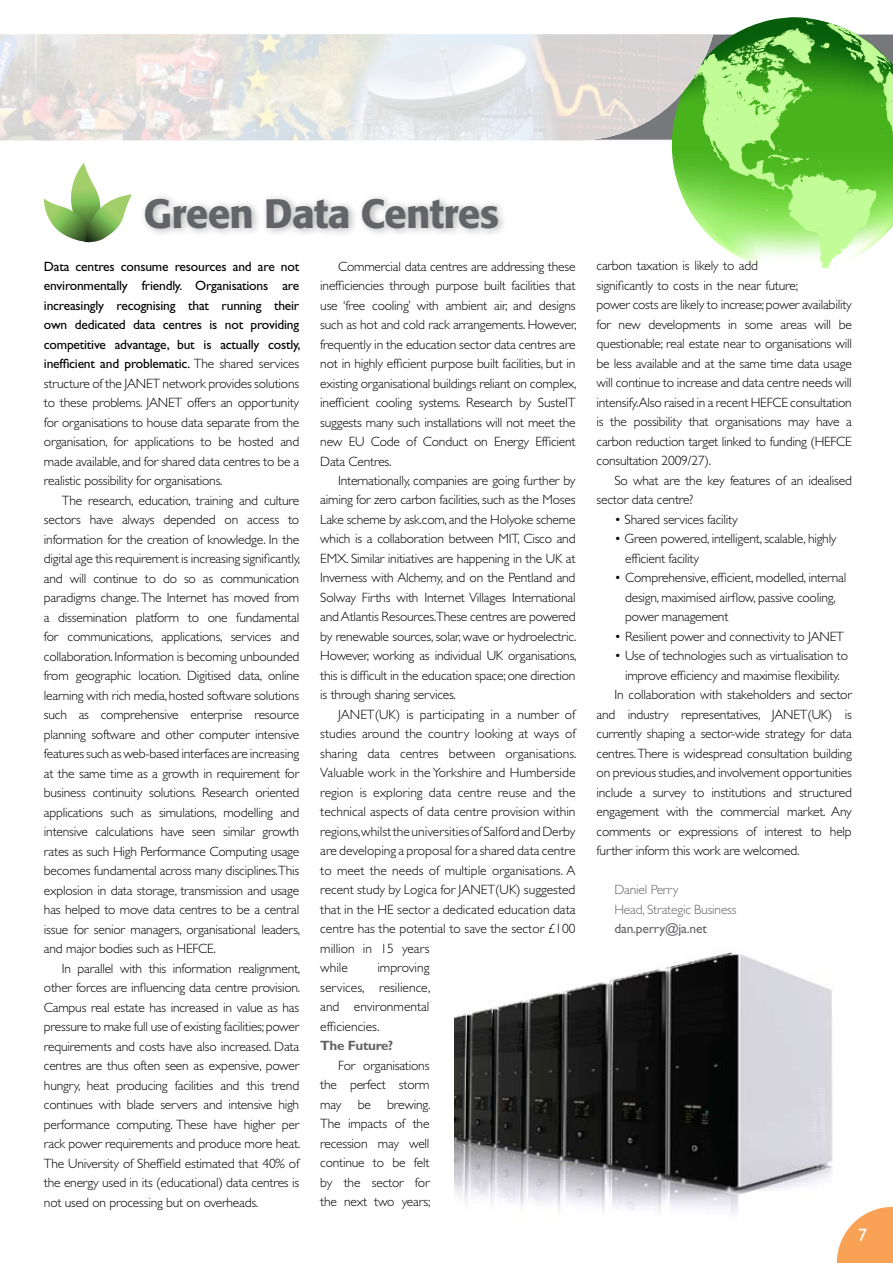
<style>
.page{position:relative;width:893px;height:1263px;background:#fff}
.page>*{position:absolute;margin:0;border:0;box-sizing:border-box;transform-origin:0 0}
.t1{font:500 40.5px "Formata";letter-spacing:-.02em;color:#636467}
.t2{font:18px "Gill Sans";color:#fff}
.t3{font:300 13.5px/19.5px "Gill Sans";letter-spacing:-.015em;color:#000;text-align:justify}
.t4{font:300 13.5px/19.5px "Gill Sans";letter-spacing:-.015em;color:#636467}
.t5{font:13.5px "Gill Sans";letter-spacing:-.015em;color:#636467}
.t6{font:700 13.5px "Gill Sans";letter-spacing:-.025em;color:#636467}
.s1{font-weight:400}
</style>
<div class="page">
<svg style="left:837px;top:1207px;width:56px;height:56px"></svg>
<div style="left:139px;top:192px;width:754px;height:166px;background:#000;opacity:.31"></div>
<svg style="left:672px;top:20px;width:221px;height:248px;background:#7dc65f"></svg>
<svg style="left:681px;top:158px;width:172px;height:111px"></svg>
<svg style="left:44px;top:163px;width:87px;height:80px"></svg>
<svg style="left:0;top:34px;width:713px;height:106px;background:#dfe0da"></svg>
<img style="left:454px;top:950px;width:379px;height:264px">
<h1 class="t1" style="left:143px;top:188px;width:357px">Green Data Centres</h1>
<p class="t3" style="left:44px;top:257px;width:258px"><span class="s1">Data centres consume resources and are not environmentally friendly. Organisations are increasingly recognising that running their own dedicated data centres is not providing competitive advantage, but is actually costly, inefficient and problematic.</span> The shared services structure of the JANET network provides solutions to these problems. JANET offers an opportunity for organisations to house data separate from the organisation, for applications to be hosted and made available, and for shared data centres to be a realistic possibility for organisations.</p>
<p class="t3" style="left:44px;top:491px;width:258px;text-indent:18px">The research, education, training and culture sectors have always depended on access to information for the creation of knowledge. In the digital age this requirement is increasing significantly, and will continue to do so as communication paradigms change. The Internet has moved from a dissemination platform to one fundamental for communications, applications, services and collaboration. Information is becoming unbounded from geographic location. Digitised data, online learning with rich media, hosted software solutions such as comprehensive enterprise resource planning software and other computer intensive features such as web-based interfaces are increasing at the same time as a growth in requirement for business continuity solutions. Research oriented applications such as simulations, modelling and intensive calculations have seen similar growth rates as such High Performance Computing usage becomes fundamental across many disciplines.This explosion in data storage, transmission and usage has helped to move data centres to be a central issue for senior managers, organisational leaders, and major bodies such as HEFCE.</p>
<p class="t3" style="left:44px;top:958px;width:258px;text-indent:18px">In parallel with this information realignment, other forces are influencing data centre provision.<br>Campus real estate has increased in value as has pressure to make full use of existing facilities; power requirements and costs have also increased. Data centres are thus often seen as expensive, power hungry, heat producing facilities and this trend continues with blade servers and intensive high performance computing. These have higher per rack power requirements and produce more heat.<br>The University of Sheffield estimated that 40% of the energy used in its (educational) data centres is not used on processing but on overheads.</p>
<p class="t3" style="left:320px;top:256px;width:258px;text-indent:18px">Commercial data centres are addressing these inefficiencies through purpose built facilities that use ‘free cooling’ with ambient air, and designs such as hot and cold rack arrangements. However, frequently in the education sector data centres are not in highly efficient purpose built facilities, but in existing organisational buildings reliant on complex, inefficient cooling systems. Research by SusteIT suggests many such installations will not meet the new EU Code of Conduct on Energy Efficient Data Centres.</p>
<p class="t3" style="left:320px;top:471px;width:258px;text-indent:18px">Internationally, companies are going further by aiming for zero carbon facilities, such as the Moses Lake scheme by ask.com, and the Holyoke scheme which is a collaboration between MIT, Cisco and EMX. Similar initiatives are happening in the UK at Inverness with Alchemy, and on the Pentland and Solway Firths with Internet Villages International and Atlantis Resources.These centres are powered by renewable sources, solar, wave or hydroelectric.<br>However, working as individual UK organisations, this is difficult in the education space; one direction is through sharing services.</p>
<p class="t3" style="left:320px;top:705px;width:258px;text-align:left;text-indent:18px">JANET(UK) is participating in a number of studies around the country looking at ways of sharing data centres between organisations.<br>Valuable work in the Yorkshire and Humberside region is exploring data centre reuse and the technical aspects of data centre provision within regions,whilst the universities of Salford and Derby are developing a proposal for a shared data centre to meet the needs of multiple organisations. A recent study by Logica for JANET(UK) suggested that in the HE sector a dedicated education data centre has the potential to save the sector £100 million in 15 years<br>while</p>
<p class="t3" style="left:320px;top:958px;width:112px;text-indent:57px">improving services, resilience, and environmental efficiencies.</p>
<p class="t6" style="left:320px;top:1038px;width:75px">The Future?</p>
<p class="t3" style="left:320px;top:1056px;width:112px;text-indent:18px">For organisations the perfect storm may be brewing.<br>The impacts of the recession may well continue to be felt by the sector for the next two years;</p>
<p class="t3" style="left:597px;top:256px;width:257px;text-align:left">carbon taxation is likely to add<br>significantly to costs in the near future;<br>power costs are likely to increase; power availability for new developments in some areas will be questionable; real estate near to organisations will be less available and at the same time data usage will continue to increase and data centre needs will intensify.Also raised in a recent HEFCE consultation is the possibility that organisations may have a carbon reduction target linked to funding (HEFCE consultation 2009/27).</p>
<p class="t3" style="left:597px;top:471px;width:257px;text-indent:18px">So what are the key features of an idealised sector data centre?</p>
<p class="t3" style="left:614px;top:510px;width:125px">• Shared services facility</p>
<p class="t3" style="left:625px;top:529px;width:213px;text-indent:-11px">• Green powered, intelligent, scalable, highly efficient facility</p>
<p class="t3" style="left:625px;top:568px;width:223px;text-align:left;text-indent:-11px">• Comprehensive, efficient, modelled, internal design, maximised airflow, passive cooling, power management</p>
<p class="t3" style="left:614px;top:626px;width:231px">• Resilient power and connectivity to JANET</p>
<p class="t3" style="left:614px;top:646px;width:235px">• Use of technologies such as virtualisation to</p>
<p class="t3" style="left:625px;top:665px;width:216px">improve efficiency and maximise flexibility.</p>
<p class="t3" style="left:614px;top:685px;width:239px">In collaboration with stakeholders and sector</p>
<p class="t3" style="left:597px;top:704px;width:257px">and industry representatives, JANET(UK) is</p>
<p class="t3" style="left:597px;top:724px;width:257px">currently shaping a sector-wide strategy for data</p>
<p class="t3" style="left:597px;top:743px;width:257px">centres. There is widespread consultation building</p>
<p class="t3" style="left:597px;top:763px;width:257px">on previous studies, and involvement opportunities</p>
<p class="t3" style="left:597px;top:782px;width:257px">include a survey to institutions and structured</p>
<p class="t3" style="left:597px;top:802px;width:257px">engagement with the commercial market. Any</p>
<p class="t3" style="left:597px;top:821px;width:257px">comments or expressions of interest to help</p>
<p class="t3" style="left:597px;top:841px;width:204px">further inform this work are welcomed.</p>
<p class="t4" style="left:614px;top:880px;width:124px">Daniel Perry<br>Head, Strategic Business</p>
<p class="t5" style="left:614px;top:921px;width:94px">dan.perry@ja.net</p>
<h2 class="t2" style="left:858px;top:1225px;width:10px">7</h2>
</div>
